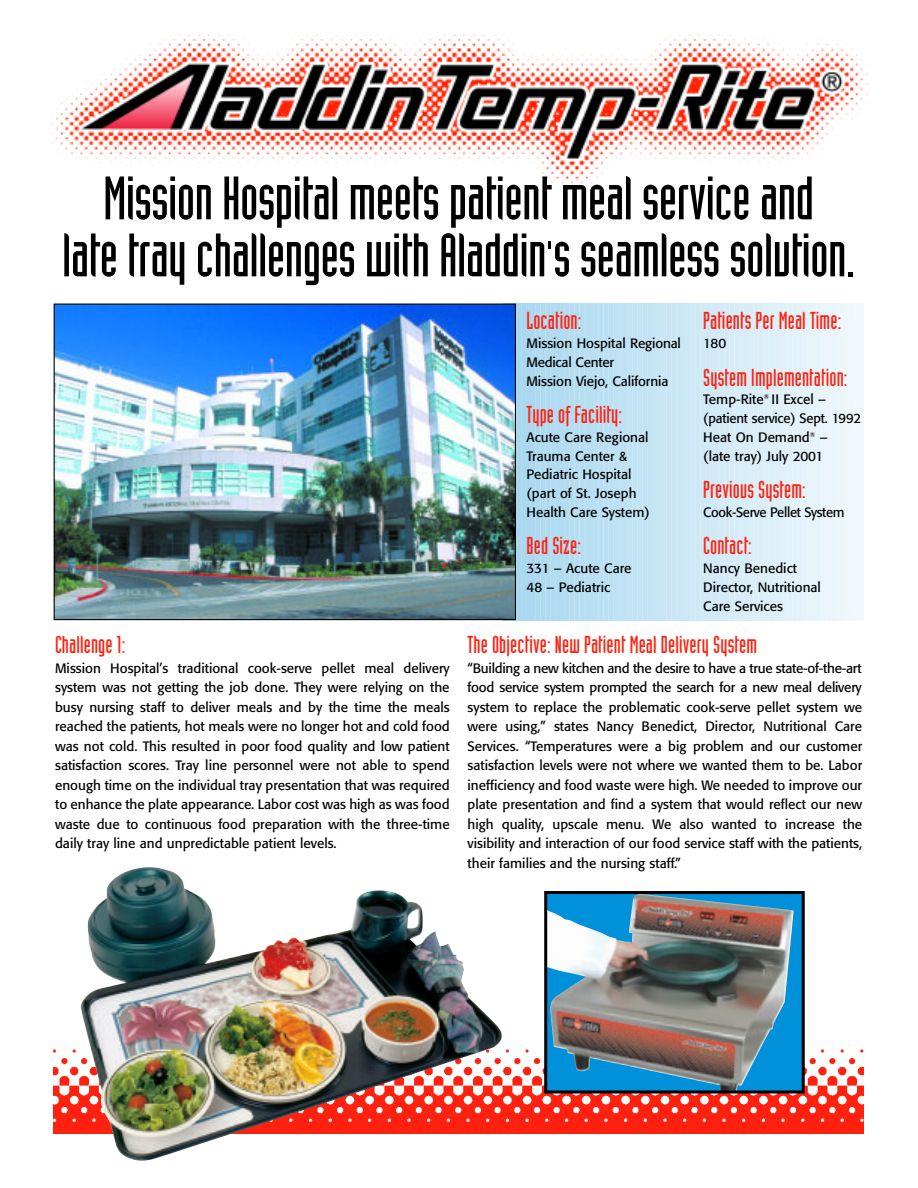
<style>
.page{position:relative;width:918px;height:1188px;background:#fff}
.page>*{position:absolute;margin:0;border:0;box-sizing:border-box;transform-origin:0 0}
.t1{font:60px/57px "Industria Solid";letter-spacing:-.01em;color:#000;text-align:center;scale:1.04 1}
.t2{font:24px "Industria Solid";letter-spacing:.005em;color:#ff210f}
.t3{font:13.5px/19.5px "Formata";color:#000}
.t4{font:13.5px "Formata";letter-spacing:-.025em;color:#000}
.s1{font-family:"Modula"}
</style>
<div class="page">
<img style="left:54px;top:1049px;width:810px;height:84px">
<div style="left:516px;top:304px;width:5px;height:316px;background:#a9d7ef"></div>
<div style="left:521px;top:304px;width:5px;height:316px;background:#aad8ef"></div>
<div style="left:526px;top:304px;width:5px;height:316px;background:#abd8f0"></div>
<div style="left:531px;top:304px;width:5px;height:316px;background:#acd9f0"></div>
<hr style="left:536px;top:304px;width:4px;height:316px;background:#addaf0">
<hr style="left:541px;top:304px;width:4px;height:316px;background:#aedaf0">
<hr style="left:546px;top:304px;width:4px;height:316px;background:#afdaf0">
<div style="left:550px;top:304px;width:5px;height:316px;background:#b0dbf0"></div>
<div style="left:555px;top:304px;width:5px;height:316px;background:#b1dbf1"></div>
<div style="left:560px;top:304px;width:5px;height:316px;background:#b2dcf1"></div>
<div style="left:565px;top:304px;width:5px;height:316px;background:#b3dcf1"></div>
<hr style="left:570px;top:304px;width:4px;height:316px;background:#b4ddf1">
<hr style="left:575px;top:304px;width:4px;height:316px;background:#b5ddf1">
<div style="left:579px;top:304px;width:5px;height:316px;background:#b6def1"></div>
<div style="left:584px;top:304px;width:5px;height:316px;background:#b7def2"></div>
<div style="left:589px;top:304px;width:5px;height:316px;background:#b8def2"></div>
<div style="left:594px;top:304px;width:5px;height:316px;background:#b9dff2"></div>
<hr style="left:599px;top:304px;width:4px;height:316px;background:#badff2">
<hr style="left:604px;top:304px;width:4px;height:316px;background:#bbe0f3">
<hr style="left:609px;top:304px;width:4px;height:316px;background:#bce0f3">
<div style="left:613px;top:304px;width:5px;height:316px;background:#bde1f3"></div>
<div style="left:618px;top:304px;width:5px;height:316px;background:#bee1f3"></div>
<div style="left:623px;top:304px;width:5px;height:316px;background:#bfe2f3"></div>
<div style="left:628px;top:304px;width:5px;height:316px;background:#c0e2f4"></div>
<hr style="left:633px;top:304px;width:4px;height:316px;background:#c1e3f4">
<hr style="left:638px;top:304px;width:4px;height:316px;background:#c2e3f4">
<div style="left:642px;top:304px;width:5px;height:316px;background:#c3e3f4"></div>
<div style="left:647px;top:304px;width:5px;height:316px;background:#c4e4f4"></div>
<div style="left:652px;top:304px;width:5px;height:316px;background:#c5e4f4"></div>
<div style="left:657px;top:304px;width:5px;height:316px;background:#c6e5f5"></div>
<hr style="left:662px;top:304px;width:4px;height:316px;background:#c7e5f5">
<hr style="left:667px;top:304px;width:4px;height:316px;background:#c8e6f5">
<div style="left:671px;top:304px;width:5px;height:316px;background:#c9e6f5"></div>
<div style="left:676px;top:304px;width:5px;height:316px;background:#cae7f5"></div>
<div style="left:681px;top:304px;width:5px;height:316px;background:#cbe7f5"></div>
<div style="left:686px;top:304px;width:5px;height:316px;background:#cce8f6"></div>
<hr style="left:691px;top:304px;width:4px;height:316px;background:#cde8f6">
<hr style="left:696px;top:304px;width:4px;height:316px;background:#cee9f6">
<hr style="left:701px;top:304px;width:4px;height:316px;background:#cfe9f6">
<div style="left:705px;top:304px;width:5px;height:316px;background:#d0e9f6"></div>
<div style="left:710px;top:304px;width:5px;height:316px;background:#d1eaf7"></div>
<div style="left:715px;top:304px;width:5px;height:316px;background:#d2eaf7"></div>
<div style="left:720px;top:304px;width:5px;height:316px;background:#d3ebf7"></div>
<hr style="left:725px;top:304px;width:4px;height:316px;background:#d4ebf7">
<hr style="left:730px;top:304px;width:4px;height:316px;background:#d5ecf7">
<div style="left:734px;top:304px;width:5px;height:316px;background:#d6ecf7"></div>
<div style="left:739px;top:304px;width:5px;height:316px;background:#d7edf8"></div>
<div style="left:744px;top:304px;width:5px;height:316px;background:#d8edf8"></div>
<div style="left:749px;top:304px;width:5px;height:316px;background:#d9eef8"></div>
<hr style="left:754px;top:304px;width:4px;height:316px;background:#daeef8">
<hr style="left:759px;top:304px;width:4px;height:316px;background:#dbeef8">
<hr style="left:764px;top:304px;width:4px;height:316px;background:#dceff9">
<div style="left:768px;top:304px;width:5px;height:316px;background:#ddeff9"></div>
<div style="left:773px;top:304px;width:5px;height:316px;background:#def0f9"></div>
<div style="left:778px;top:304px;width:5px;height:316px;background:#dff0f9"></div>
<div style="left:783px;top:304px;width:5px;height:316px;background:#e0f1f9"></div>
<hr style="left:788px;top:304px;width:4px;height:316px;background:#e1f1f9">
<hr style="left:793px;top:304px;width:4px;height:316px;background:#e2f2fa">
<div style="left:797px;top:304px;width:5px;height:316px;background:#e3f2fa"></div>
<div style="left:802px;top:304px;width:5px;height:316px;background:#e4f3fa"></div>
<div style="left:807px;top:304px;width:5px;height:316px;background:#e5f3fa"></div>
<div style="left:812px;top:304px;width:5px;height:316px;background:#e6f4fa"></div>
<hr style="left:817px;top:304px;width:4px;height:316px;background:#e7f4fb">
<hr style="left:822px;top:304px;width:4px;height:316px;background:#e8f5fb">
<div style="left:826px;top:304px;width:5px;height:316px;background:#e9f5fb"></div>
<div style="left:831px;top:304px;width:5px;height:316px;background:#eaf5fb"></div>
<div style="left:836px;top:304px;width:5px;height:316px;background:#ebf6fb"></div>
<div style="left:841px;top:304px;width:5px;height:316px;background:#ecf6fb"></div>
<hr style="left:846px;top:304px;width:4px;height:316px;background:#edf7fc">
<hr style="left:851px;top:304px;width:4px;height:316px;background:#eef7fc">
<hr style="left:856px;top:304px;width:4px;height:316px;background:#eff8fc">
<hr style="left:860px;top:304px;width:4px;height:316px;background:#f0f8fc">
<img style="left:56px;top:306px;width:458px;height:312px">
<div style="left:54px;top:304px;width:462px;height:316px;border:1px solid #000"></div>
<img style="left:50px;top:34px;width:818px;height:155px">
<img style="left:80px;top:867px;width:422px;height:294px">
<div style="left:546px;top:892px;width:257px;height:200px;background:#0091da"></div>
<img style="left:548px;top:895px;width:246px;height:195px">
<div style="left:544px;top:891px;width:261px;height:203px;border:3px solid #000"></div>
<h1 class="t1" style="left:62px;top:174px;width:764px">Mission Hospital meets patient meal service and<br>late tray challenges with Aladdin<span class="s1">'</span>s seamless solution.</h1>
<h2 class="t2" style="left:55px;top:636px;width:72px">Challenge 1:</h2>
<p class="t3" style="left:55px;top:660px;width:396px;text-align:justify">Mission Hospital’s traditional cook-serve pellet meal delivery system was not getting the job done. They were relying on the busy nursing staff to deliver meals and by the time the meals reached the patients, hot meals were no longer hot and cold food was not cold. This resulted in poor food quality and low patient satisfaction scores. Tray line personnel were not able to spend enough time on the individual tray presentation that was required to enhance the plate appearance. Labor cost was high as was food waste due to continuous food preparation with the three-time daily tray line and unpredictable patient levels.</p>
<h2 class="t2" style="left:527px;top:312px;width:56px">Location:</h2>
<p class="t3" style="left:527px;top:335px;width:156px;line-height:18.8px">Mission Hospital Regional<br>Medical Center<br>Mission Viejo, California</p>
<h2 class="t2" style="left:527px;top:406px;width:97px">Type of Facility:</h2>
<p class="t3" style="left:527px;top:429px;width:125px;line-height:18.8px">Acute Care Regional<br>Trauma Center &amp;<br>Pediatric Hospital (part of St. Joseph<br>Health Care System)</p>
<h2 class="t2" style="left:527px;top:537px;width:56px">Bed Size:</h2>
<p class="t3" style="left:527px;top:560px;width:106px;line-height:18.8px">331 – Acute Care<br>48 – Pediatric</p>
<h2 class="t2" style="left:703px;top:312px;width:139px">Patients Per Meal Time:</h2>
<p class="t3" style="left:703px;top:335px;width:25px">180</p>
<h2 class="t2" style="left:703px;top:369px;width:146px">System Implementation:</h2>
<p class="t3" style="left:703px;top:391px;width:159px;line-height:18.8px">Temp-Rite<sup>®</sup> II Excel – (patient service) Sept. 1992<br>Heat On Demand<sup>®</sup> –<br>(late tray) July 2001</p>
<h2 class="t2" style="left:703px;top:481px;width:104px">Previous System:</h2>
<p class="t4" style="left:703px;top:506px;width:143px">Cook-Serve Pellet System</p>
<h2 class="t2" style="left:703px;top:537px;width:50px">Contact:</h2>
<p class="t3" style="left:703px;top:560px;width:119px;line-height:18.8px">Nancy Benedict<br>Director, Nutritional<br>Care Services</p>
<h2 class="t2" style="left:468px;top:636px;width:291px">The Objective: New Patient Meal Delivery System</h2>
<p class="t3" style="left:468px;top:660px;width:396px;text-align:justify">“Building a new kitchen and the desire to have a true state-of-the-art food service system prompted the search for a new meal delivery system to replace the problematic cook-serve pellet system we were using,” states Nancy Benedict, Director, Nutritional Care Services. “Temperatures were a big problem and our customer satisfaction levels were not where we wanted them to be. Labor inefficiency and food waste were high. We needed to improve our plate presentation and find a system that would reflect our new high quality, upscale menu. We also wanted to increase the visibility and interaction of our food service staff with the patients, their families and the nursing staff.”</p>
</div>
